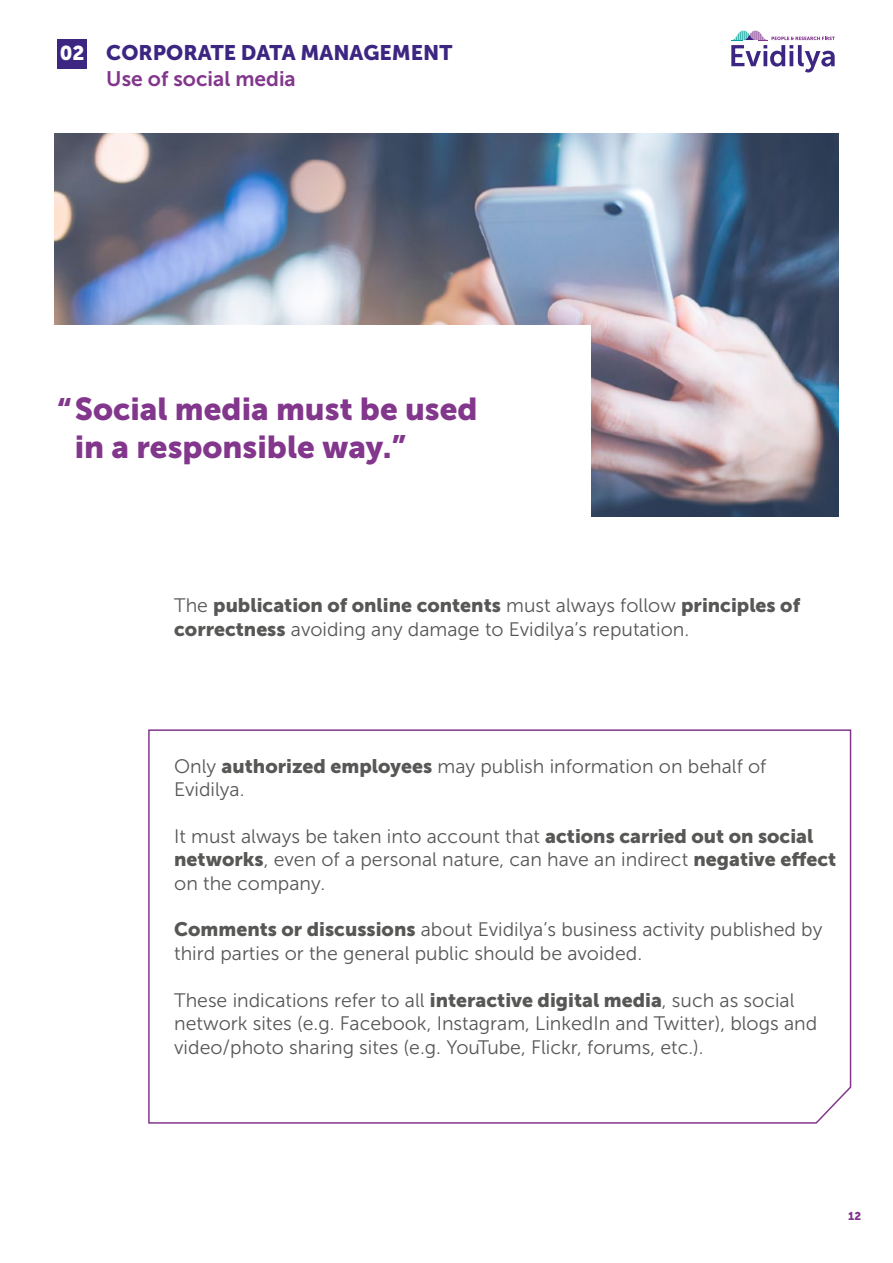
<style>
.page{position:relative;width:893px;height:1263px;background:#fff}
.page>*{position:absolute;margin:0;border:0;box-sizing:border-box;transform-origin:0 0}
.t1{font:31.5px/37.8px "Museo Sans 900";color:#82368c}
.t2{font:21px "Museo Sans 900";color:#3d2682}
.t3{font:21px "Museo Sans 700";color:#82368c}
.t4{font:19.95px "Museo Sans 900";color:#fff}
.t5{font:19.5px/23.4px "Museo Sans 300";color:#575756}
.t6{font:19.5px "Museo Sans 900";color:#575756}
.t7{font:11.25px "Museo Sans 900";color:#82368c}
.s1{font-family:"Museo Sans 300"}
.s2{font-family:"Museo Sans 900"}
</style>
<div class="page">
<img style="left:54px;top:134px;width:785px;height:383px">
<div style="left:0;top:325px;width:590px;height:218px;background:#fff"></div>
<svg style="left:731px;top:31px;width:104px;height:42px"></svg>
<div style="left:57px;top:39px;width:30px;height:30px;background:#3d2682"></div>
<svg style="left:148px;top:729px;width:704px;height:395px"></svg>
<p class="t4" style="left:60px;top:42px;width:26px">02</p>
<p class="t2" style="left:106px;top:41px;width:348px">CORPORATE DATA MANAGEMENT</p>
<p class="t3" style="left:106px;top:67px;width:191px">Use of social media</p>
<h1 class="t1" style="left:75px;top:390px;width:404px;text-indent:-18px">“Social media must be used in a responsible way.”</h1>
<p class="t6" style="left:174px;top:594px;width:627px"><span class="s1">The</span> publication of online contents <span class="s1">must always follow</span> principles of</p>
<p class="t5" style="left:174px;top:617px;width:516px"><span class="s2">correctness</span> avoiding any damage to Evidilya’s reputation.</p>
<p class="t5" style="left:174px;top:754px;width:594px">Only <span class="s2">authorized employees</span> may publish information on behalf of<br>Evidilya.</p>
<p class="t5" style="left:174px;top:825px;width:663px">It must always be taken into account that <span class="s2">actions carried out on social networks</span>, even of a personal nature, can have an indirect <span class="s2">negative effect </span>on the company.</p>
<p class="t5" style="left:174px;top:918px;width:650px"><span class="s2">Comments or discussions</span> about Evidilya’s business activity published by third parties or the general public should be avoided.</p>
<p class="t5" style="left:174px;top:988px;width:644px">These indications refer to all <span class="s2">interactive digital media</span>, such as social network sites (e.g. Facebook, Instagram, LinkedIn and Twitter), blogs and video/photo sharing sites (e.g. YouTube, Flickr, forums, etc.).</p>
<p class="t7" style="left:848px;top:1210px;width:15px">12</p>
</div>
